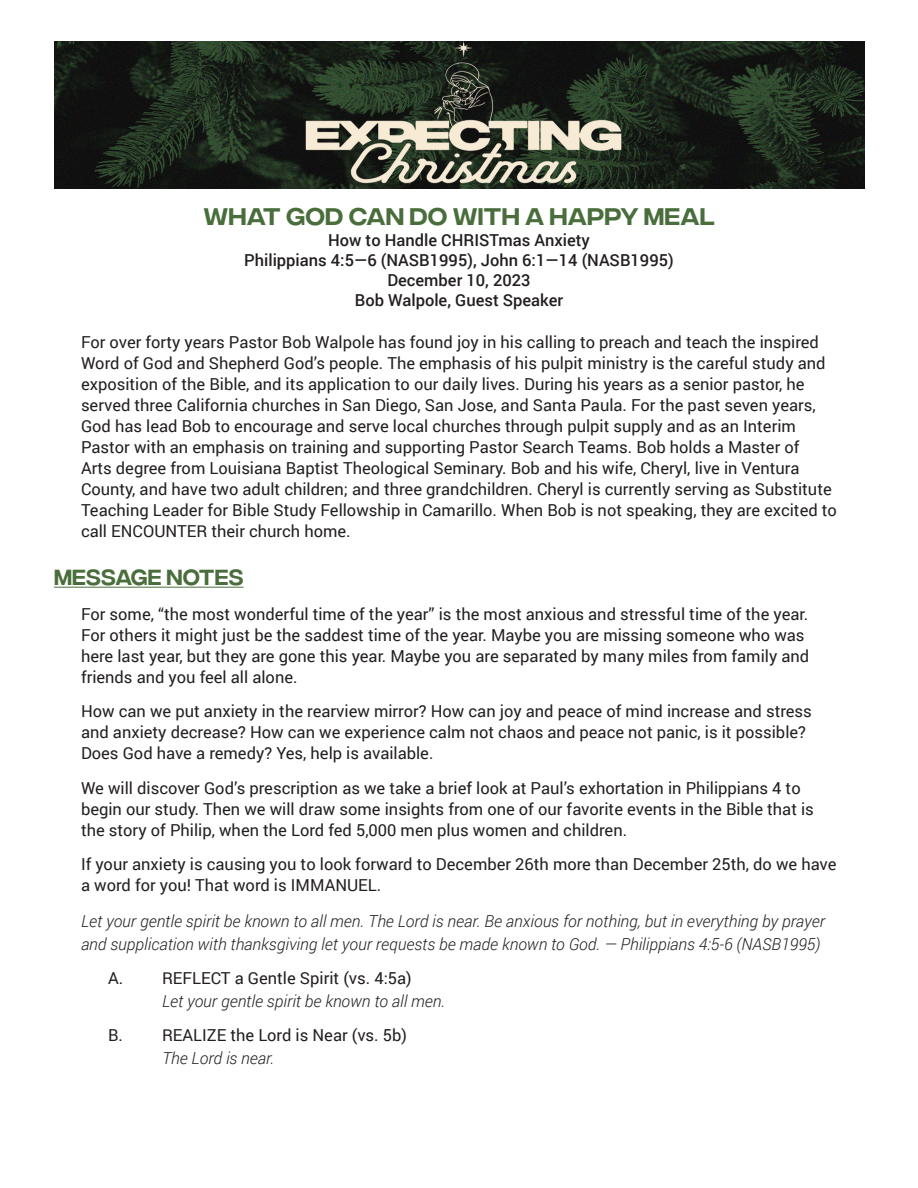
<style>
.page{position:relative;width:918px;height:1188px;background:#fff}
.page>*{position:absolute;margin:0;border:0;box-sizing:border-box;transform-origin:0 0}
.Message_-_Title_top{font:24px "Integral CF";letter-spacing:.01em;color:#496e3c}
.Message_-_section_names{font:21.9px "Integral CF";letter-spacing:.005em;color:#496e3c;scale:.96 1}
.message_-_text_reg_next_line{font:16.5px/21px "Roboto";color:#231f20}
.Message_-_verse{font:italic 300 16.5px/22.5px "Roboto";color:#231f20}
.Message_-_verse_pastor_date{font:500 16.5px "Roboto";color:#231f20}
</style>
<div class="page">
<img style="left:54px;top:41px;width:811px;height:148px">
<hr style="left:54px;top:587px;width:190px;height:1px;background:#496e3c">
<p class="Message_-_Title_top" style="left:204px;top:204px;width:513px">WHAT GOD CAN DO WITH A HAPPY MEAL</p>
<p class="Message_-_verse_pastor_date" style="left:328px;top:228px;width:263px">How to Handle CHRISTmas Anxiety</p>
<p class="Message_-_verse_pastor_date" style="left:244px;top:248px;width:431px">Philippians 4:5—6 (NASB1995), John 6:1—14 (NASB1995)</p>
<p class="Message_-_verse_pastor_date" style="left:387px;top:269px;width:145px">December 10, 2023</p>
<p class="Message_-_verse_pastor_date" style="left:355px;top:289px;width:210px">Bob Walpole, Guest Speaker</p>
<p class="message_-_text_reg_next_line" style="left:81px;top:331px;width:757px">For over forty years Pastor Bob Walpole has found joy in his calling to preach and teach the inspired Word of God and Shepherd God’s people. The emphasis of his pulpit ministry is the careful study and exposition of the Bible, and its application to our daily lives. During his years as a senior pastor, he served three California churches in San Diego, San Jose, and Santa Paula. For the past seven years, God has lead Bob to encourage and serve local churches through pulpit supply and as an Interim Pastor with an emphasis on training and supporting Pastor Search Teams. Bob holds a Master of<br>Arts degree from Louisiana Baptist Theological Seminary. Bob and his wife, Cheryl, live in Ventura County, and have two adult children; and three grandchildren. Cheryl is currently serving as Substitute Teaching Leader for Bible Study Fellowship in Camarillo. When Bob is not speaking, they are excited to call ENCOUNTER their church home.</p>
<p class="Message_-_section_names" style="left:54px;top:566px;width:199px">MESSAGE NOTES</p>
<p class="message_-_text_reg_next_line" style="left:81px;top:603px;width:729px">For some, “the most wonderful time of the year” is the most anxious and stressful time of the year.</p>
<p class="message_-_text_reg_next_line" style="left:81px;top:624px;width:730px">For others it might just be the saddest time of the year. Maybe you are missing someone who was here last year, but they are gone this year. Maybe you are separated by many miles from family and friends and you feel all alone.</p>
<p class="message_-_text_reg_next_line" style="left:81px;top:700px;width:732px">How can we put anxiety in the rearview mirror? How can joy and peace of mind increase and stress and anxiety decrease? How can we experience calm not chaos and peace not panic, is it possible?</p>
<p class="message_-_text_reg_next_line" style="left:81px;top:742px;width:354px">Does God have a remedy? Yes, help is available.</p>
<p class="message_-_text_reg_next_line" style="left:81px;top:777px;width:734px">We will discover God’s prescription as we take a brief look at Paul’s exhortation in Philippians 4 to begin our study. Then we will draw some insights from one of our favorite events in the Bible that is the story of Philip, when the Lord fed 5,000 men plus women and children.</p>
<p class="message_-_text_reg_next_line" style="left:81px;top:853px;width:757px">If your anxiety is causing you to look forward to December 26th more than December 25th, do we have a word for you! That word is IMMANUEL.</p>
<p class="Message_-_verse" style="left:81px;top:910px;width:746px">Let your gentle spirit be known to all men. The Lord is near. Be anxious for nothing, but in everything by prayer and supplication with thanksgiving let your requests be made known to God. — Philippians 4:5-6 (NASB1995)</p>
<p class="message_-_text_reg_next_line" style="left:108px;top:967px;width:305px">A. REFLECT a Gentle Spirit (vs. 4:5a)</p>
<p class="Message_-_verse" style="left:162px;top:989px;width:285px">Let your gentle spirit be known to all men.</p>
<p class="message_-_text_reg_next_line" style="left:108px;top:1024px;width:300px">B. REALIZE the Lord is Near (vs. 5b)</p>
<p class="Message_-_verse" style="left:162px;top:1046px;width:114px">The Lord is near.</p>
</div>
